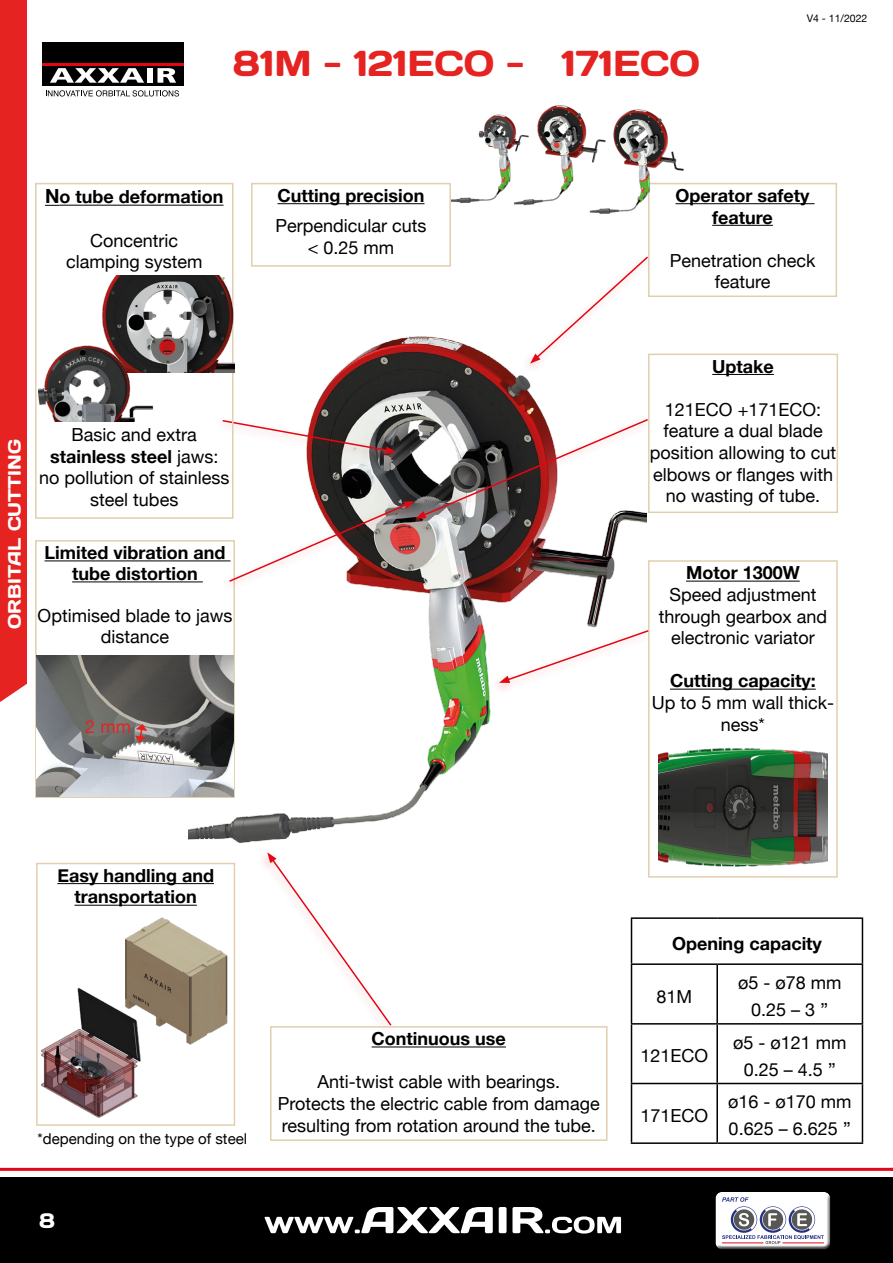
<style>
.page{position:relative;width:893px;height:1263px;background:#fff}
.page>*{position:absolute;margin:0;border:0;box-sizing:border-box;transform-origin:0 0}
.t1{font:36px "Days One";color:#e52321}
.t2{font:21px "Days One";color:#fff}
.t3{font:18px/21.6px "Helvetica Neue";color:#000;text-align:center}
.t4{font:700 18px/21.6px "Helvetica Neue";color:#000;text-align:center}
.t5{font:18px "Days One";color:#fff}
.t6{font:18px "Helvetica Neue";color:#e52321}
.t7{font:15px "Helvetica Neue";color:#000}
.t8{font:10.5px "Helvetica Neue";color:#000}
.s1{font-size:19.5px}
.s2{font-weight:700}
</style>
<div class="page">
<div style="left:0;top:1178px;width:893px;height:85px;background:#000"></div>
<svg style="left:265px;top:1207px;width:228px;height:26px"></svg>
<svg style="left:499px;top:1207px;width:122px;height:26px"></svg>
<hr style="left:0;top:1168px;width:893px;height:3px;background:#e3051b">
<div style="left:711px;top:1187px;width:122px;height:61px;background:#fff;opacity:.75"></div>
<div style="left:713px;top:1193px;width:122px;height:57px;background:#000;opacity:.75"></div>
<div style="left:43px;top:43px;width:141px;height:43px;background:#000"></div>
<hr style="left:43px;top:63px;width:141px;height:3px;background:#e30613">
<svg style="left:50px;top:68px;width:94px;height:15px"></svg>
<div style="left:147px;top:68px;width:6px;height:15px;background:#fff"></div>
<svg style="left:157px;top:68px;width:19px;height:15px"></svg>
<svg style="left:46px;top:90px;width:133px;height:7px"></svg>
<div style="left:0;top:0;width:27px;height:702px;background:#e52321"></div>
<hr style="left:675px;top:203px;width:140px;height:1px;background:#000">
<hr style="left:712px;top:225px;width:61px;height:1px;background:#000">
<div style="left:648px;top:183px;width:189px;height:114px;border:2px solid #e2cfae"></div>
<hr style="left:686px;top:581px;width:114px;height:1px;background:#000">
<hr style="left:670px;top:689px;width:146px;height:1px;background:#000">
<div style="left:648px;top:560px;width:190px;height:318px;border:2px solid #e2cfae"></div>
<img style="left:189px;top:336px;width:417px;height:528px">
<div style="left:213px;top:416px;width:187px;height:49px;background:#e52321;opacity:.3"></div>
<svg style="left:45px;top:205px;width:15px;height:1px"></svg>
<hr style="left:60px;top:205px;width:163px;height:1px;background:#000">
<div style="left:35px;top:183px;width:199px;height:336px;border:2px solid #e2cfae"></div>
<div style="left:520px;top:253px;width:133px;height:121px;background:#fff"></div>
<svg style="left:530px;top:255px;width:120px;height:109px"></svg>
<div style="left:490px;top:626px;width:163px;height:69px;background:#fff"></div>
<svg style="left:499px;top:629px;width:151px;height:54px"></svg>
<hr style="left:631px;top:917px;width:86px;height:2px;background:#000">
<hr style="left:631px;top:919px;width:1px;height:44px;background:#000">
<hr style="left:717px;top:917px;width:146px;height:2px;background:#000">
<hr style="left:862px;top:919px;width:1px;height:44px;background:#000">
<hr style="left:631px;top:963px;width:86px;height:2px;background:#000">
<hr style="left:631px;top:965px;width:1px;height:58px;background:#000">
<hr style="left:717px;top:963px;width:146px;height:2px;background:#000">
<hr style="left:716px;top:965px;width:2px;height:58px;background:#000">
<hr style="left:862px;top:965px;width:1px;height:58px;background:#000">
<hr style="left:631px;top:1023px;width:86px;height:1px;background:#000">
<hr style="left:631px;top:1024px;width:1px;height:59px;background:#000">
<hr style="left:717px;top:1023px;width:146px;height:1px;background:#000">
<hr style="left:716px;top:1024px;width:2px;height:59px;background:#000">
<hr style="left:862px;top:1024px;width:1px;height:59px;background:#000">
<hr style="left:631px;top:1083px;width:86px;height:1px;background:#000">
<hr style="left:631px;top:1084px;width:1px;height:58px;background:#000">
<hr style="left:717px;top:1083px;width:146px;height:1px;background:#000">
<hr style="left:716px;top:1084px;width:2px;height:58px;background:#000">
<hr style="left:862px;top:1084px;width:1px;height:58px;background:#000">
<hr style="left:631px;top:1142px;width:86px;height:2px;background:#000">
<hr style="left:717px;top:1142px;width:146px;height:2px;background:#000">
<img style="left:659px;top:748px;width:169px;height:128px">
<hr style="left:57px;top:883px;width:157px;height:1px;background:#000">
<div style="left:36px;top:863px;width:199px;height:263px;border:2px solid #e2cfae"></div>
<img style="left:36px;top:987px;width:116px;height:139px">
<hr style="left:45px;top:560px;width:185px;height:1px;background:#000">
<hr style="left:72px;top:581px;width:131px;height:1px;background:#000">
<div style="left:35px;top:540px;width:200px;height:258px;border:2px solid #e2cfae"></div>
<img style="left:37px;top:656px;width:197px;height:140px">
<div style="left:220px;top:497px;width:199px;height:96px;background:#e52321;opacity:.3"></div>
<div style="left:258px;top:849px;width:138px;height:187px;background:#fff"></div>
<svg style="left:267px;top:852px;width:125px;height:174px"></svg>
<img style="left:64px;top:903px;width:172px;height:155px">
<img style="left:441px;top:105px;width:246px;height:116px">
<hr style="left:712px;top:374px;width:62px;height:1px;background:#000">
<div style="left:648px;top:354px;width:190px;height:159px;border:2px solid #e2cfae"></div>
<div style="left:406px;top:415px;width:246px;height:115px;background:#e52321;opacity:.3"></div>
<svg style="left:221px;top:418px;width:429px;height:165px"></svg>
<hr style="left:278px;top:203px;width:146px;height:1px;background:#000">
<div style="left:251px;top:183px;width:200px;height:84px;border:2px solid #e2cfae"></div>
<svg style="left:135px;top:724px;width:12px;height:18px"></svg>
<img style="left:102px;top:275px;width:132px;height:98px">
<img style="left:38px;top:324px;width:115px;height:97px">
<hr style="left:372px;top:1046px;width:134px;height:1px;background:#000">
<div style="left:270px;top:1026px;width:338px;height:115px;border:2px solid #e2cfae"></div>
<h1 class="t1" style="left:233px;top:41px;width:468px">81M - 121ECO - 171ECO</h1>
<p class="t8" style="left:807px;top:11px;width:62px">V4 - 11/2022</p>
<p class="t4" style="left:45px;top:186px;width:180px"><span class="s1">N</span>o tube deformation</p>
<p class="t3" style="left:66px;top:230px;width:138px">Concentric clamping system</p>
<p class="t4" style="left:278px;top:184px;width:148px">Cutting precision</p>
<p class="t3" style="left:276px;top:216px;width:153px">Perpendicular cuts &lt; 0.25 mm</p>
<p class="t5" style="left:3px;top:629px;width:191px;rotate:-90deg">ORBITAL CUTTING</p>
<p class="t3" style="left:39px;top:425px;width:192px">Basic and extra <span class="s2">stainless steel</span> jaws: no pollution of stainless steel tubes</p>
<p class="t4" style="left:45px;top:542px;width:182px;line-height:21px">Limited vibration and tube distortion</p>
<p class="t3" style="left:38px;top:606px;width:196px;line-height:21px">Optimised blade to jaws distance</p>
<p class="t6" style="left:85px;top:713px;width:47px">2 mm</p>
<p class="t4" style="left:675px;top:184px;width:136px">Operator safety feature</p>
<p class="t3" style="left:670px;top:251px;width:147px">Penetration check feature</p>
<p class="t4" style="left:712px;top:355px;width:63px">Uptake</p>
<p class="t3" style="left:650px;top:400px;width:188px">121ECO +171ECO: feature a dual blade position allowing to cut elbows or flanges with no wasting of tube.</p>
<p class="t4" style="left:686px;top:562px;width:115px">Motor 1300W</p>
<p class="t3" style="left:659px;top:585px;width:170px">Speed adjustment through gearbox and electronic variator</p>
<p class="t4" style="left:670px;top:670px;width:147px">Cutting capacity:</p>
<p class="t3" style="left:652px;top:693px;width:184px">Up to 5 mm wall thick&shy;ness*</p>
<p class="t4" style="left:57px;top:864px;width:158px">Easy handling and transportation</p>
<p class="t7" style="left:38px;top:1128px;width:211px">*depending on the type of steel</p>
<p class="t2" style="left:39px;top:1207px;width:17px">8</p>
<p class="t4" style="left:372px;top:1027px;width:136px">Continuous use</p>
<p class="t3" style="left:278px;top:1072px;width:323px">Anti-twist cable with bearings.<br>Protects the electric cable from damage resulting from rotation around the tube.</p>
<p class="t4" style="left:672px;top:932px;width:151px">Opening capacity</p>
<p class="t3" style="left:656px;top:986px;width:37px">81M</p>
<p class="t3" style="left:738px;top:970px;width:105px;line-height:27px">ø5 - ø78 mm<br>0.25 – 3 ’’</p>
<p class="t3" style="left:640px;top:1046px;width:69px">121ECO</p>
<p class="t3" style="left:640px;top:1106px;width:69px">171ECO</p>
<p class="t3" style="left:733px;top:1030px;width:115px;line-height:27px">ø5 - ø121 mm<br>0.25 – 4.5 ’’</p>
<p class="t3" style="left:728px;top:1089px;width:125px;line-height:27px;text-align:left">ø16 - ø170 mm<br>0.625 – 6.625 ’’</p>
</div>
